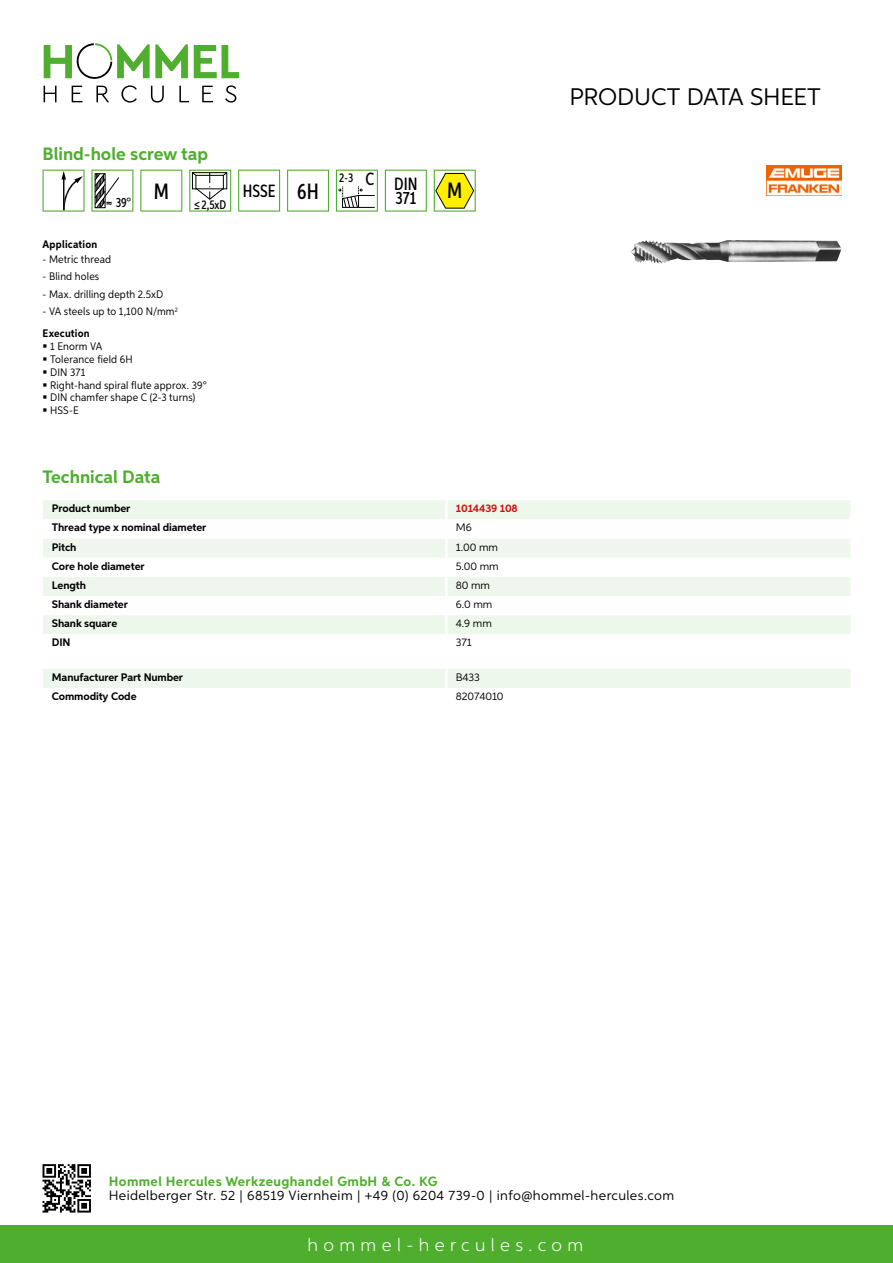
<style>
.page{position:relative;width:893px;height:1263px;background:#fff}
.page>*{position:absolute;margin:0;border:0;box-sizing:border-box;transform-origin:0 0}
.t1{font:24px "Aspira";letter-spacing:-.01em;color:#000}
.t2{font:500 22.2px "Aspira XX Nar";color:#000}
.t3{font:700 18px "Aspira";color:#50ae2f}
.t4{font:300 18px "Aspira";letter-spacing:.3em;color:#fff}
.t5{font:500 17.85px/14.9px "Aspira XX Nar";color:#000;text-align:right}
.t6{font:13.5px "Aspira";letter-spacing:.03em;color:#000}
.t7{font:700 13.5px "Aspira";letter-spacing:.03em;color:#50ae2f}
.t8{font:500 13.35px "Aspira XX Nar";color:#000}
.t9{font:500 12.6px "Aspira XX Nar";color:#000}
.t10{font:10.95px/12.8px "Aspira Nar";letter-spacing:.015em;color:#000}
.t11{font:700 10.95px "Aspira";letter-spacing:-.01em;color:#000}
.t12{font:10.95px "Aspira";letter-spacing:-.01em;color:#000}
.t13{font:700 10.95px "Aspira Nar";letter-spacing:.02em;color:#000}
.t14{font:700 10.95px "Aspira";letter-spacing:-.01em;color:#cd1013}
.s1{font-weight:700}
.s2{font-size:22.2px}
</style>
<div class="page">
<div style="left:0;top:1226px;width:893px;height:37px;background:#50ae2f"></div>
<svg style="left:43px;top:1164px;width:48px;height:48px"></svg>
<svg style="left:194px;top:45px;width:45px;height:33px"></svg>
<svg style="left:44px;top:43px;width:144px;height:36px"></svg>
<svg style="left:44px;top:86px;width:13px;height:16px"></svg>
<svg style="left:72px;top:86px;width:10px;height:16px"></svg>
<svg style="left:96px;top:86px;width:13px;height:16px"></svg>
<svg style="left:121px;top:85px;width:16px;height:18px"></svg>
<svg style="left:151px;top:86px;width:13px;height:17px"></svg>
<svg style="left:179px;top:86px;width:10px;height:16px"></svg>
<svg style="left:202px;top:86px;width:11px;height:16px"></svg>
<svg style="left:225px;top:85px;width:11px;height:18px"></svg>
<div style="left:43px;top:500px;width:807px;height:19px;background:#eef7eb"></div>
<svg style="left:43px;top:539px;width:807px;height:95px;fill:#eef7eb"></svg>
<hr style="left:445px;top:500px;width:3px;height:19px;background:#fff">
<hr style="left:445px;top:539px;width:3px;height:19px;background:#fff">
<hr style="left:445px;top:558px;width:3px;height:19px;background:#fff">
<hr style="left:445px;top:577px;width:3px;height:19px;background:#fff">
<hr style="left:445px;top:596px;width:3px;height:19px;background:#fff">
<hr style="left:445px;top:615px;width:3px;height:19px;background:#fff">
<div style="left:43px;top:669px;width:807px;height:19px;background:#eef7eb"></div>
<svg style="left:43px;top:170px;width:42px;height:42px"></svg>
<svg style="left:91px;top:170px;width:42px;height:42px"></svg>
<svg style="left:140px;top:170px;width:42px;height:42px"></svg>
<svg style="left:189px;top:170px;width:42px;height:42px"></svg>
<svg style="left:238px;top:170px;width:42px;height:42px"></svg>
<svg style="left:287px;top:170px;width:42px;height:42px"></svg>
<svg style="left:336px;top:170px;width:42px;height:42px"></svg>
<svg style="left:385px;top:170px;width:42px;height:42px"></svg>
<svg style="left:434px;top:170px;width:42px;height:42px"></svg>
<img style="left:630px;top:240px;width:211px;height:24px">
<img style="left:766px;top:166px;width:76px;height:30px">
<h3 class="t3" style="left:43px;top:142px;width:167px">Blind-hole screw tap</h3>
<p class="t8" style="left:116px;top:195px;width:55px">39° <sup>M</sup></p>
<p class="t9" style="left:194px;top:197px;width:34px">≤2,5xD</p>
<p class="t13" style="left:43px;top:237px;width:56px">Application</p>
<p class="t10" style="left:43px;top:252px;width:70px">- Metric thread</p>
<p class="t10" style="left:43px;top:270px;width:58px">- Blind holes</p>
<p class="t10" style="left:43px;top:287px;width:122px">- Max. drilling depth 2.5xD</p>
<p class="t10" style="left:43px;top:300px;width:137px;line-height:22.2px">- VA steels up to 1,100 N/mm<sup>2<br></sup><span class="s1">Execution</span></p>
<p class="t10" style="left:50px;top:340px;width:158px">1 Enorm VA<br>Tolerance field 6H<br>DIN 371<br>Right-hand spiral flute approx. 39°<br>DIN chamfer shape C (2-3 turns)<br>HSS-E</p>
<h3 class="t5" style="left:243px;top:183px;width:78px">HSSE <span class="s2">6H</span></h3>
<h3 class="t5" style="left:339px;top:176px;width:80px"><sup>2-3</sup> C DIN<br>371</h3>
<h2 class="t2" style="left:447px;top:177px;width:17px">M</h2>
<h3 class="t3" style="left:43px;top:466px;width:120px">Technical Data</h3>
<p class="t11" style="left:52px;top:502px;width:80px">Product number</p>
<p class="t14" style="left:456px;top:502px;width:63px">1014439 108</p>
<p class="t11" style="left:52px;top:521px;width:156px">Thread type x nominal diameter</p>
<p class="t12" style="left:456px;top:521px;width:17px">M6</p>
<p class="t11" style="left:52px;top:540px;width:26px">Pitch</p>
<p class="t12" style="left:456px;top:540px;width:44px">1.00 mm</p>
<p class="t11" style="left:52px;top:559px;width:94px">Core hole diameter</p>
<p class="t12" style="left:456px;top:559px;width:44px">5.00 mm</p>
<p class="t11" style="left:52px;top:578px;width:36px">Length</p>
<p class="t12" style="left:456px;top:578px;width:36px">80 mm</p>
<p class="t11" style="left:52px;top:597px;width:78px">Shank diameter</p>
<p class="t12" style="left:456px;top:597px;width:38px">6.0 mm</p>
<p class="t11" style="left:52px;top:616px;width:67px">Shank square</p>
<p class="t12" style="left:456px;top:617px;width:38px">4.9 mm</p>
<p class="t11" style="left:52px;top:636px;width:20px">DIN</p>
<p class="t12" style="left:456px;top:636px;width:17px">371</p>
<p class="t11" style="left:52px;top:670px;width:133px">Manufacturer Part Number</p>
<p class="t12" style="left:456px;top:670px;width:26px">B433</p>
<p class="t11" style="left:52px;top:689px;width:86px">Commodity Code</p>
<p class="t12" style="left:456px;top:689px;width:49px">82074010</p>
<h1 class="t1" style="left:569px;top:82px;width:253px">Product data sh eet</h1>
<p class="t7" style="left:109px;top:1172px;width:330px">Hommel Hercules Werkzeughandel GmbH &amp; Co. KG</p>
<p class="t6" style="left:109px;top:1187px;width:567px">Heidelberger Str. 52 | 68519 Viernheim | +49 (0) 6204 739-0 | info@hommel-hercules.com</p>
<h3 class="t4" style="left:307px;top:1234px;width:277px">hommel-hercules.com</h3>
</div>
